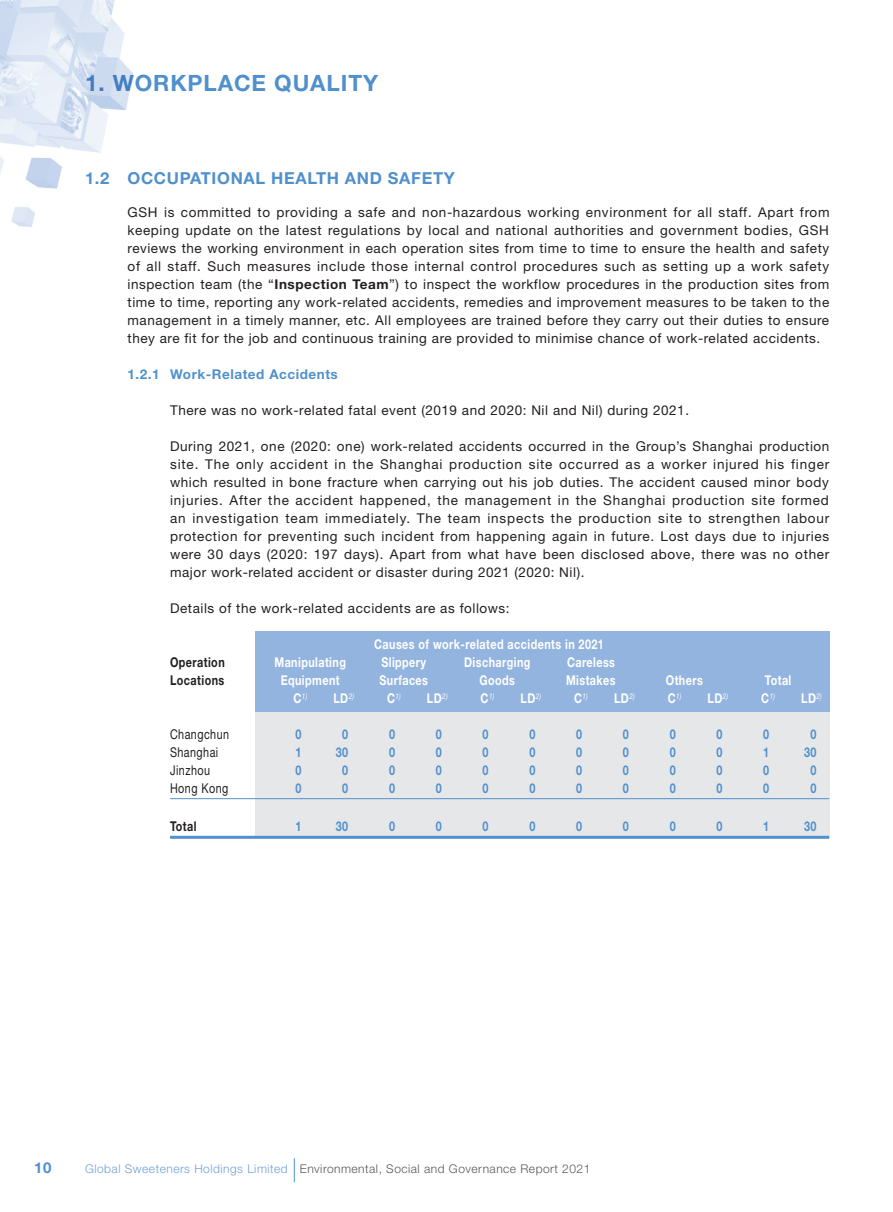
<style>
.page{position:relative;width:893px;height:1212px;background:#fff}
.page>*{position:absolute;margin:0;border:0;box-sizing:border-box;transform-origin:0 0}
.t1{font:700 22.5px "Helvetica Neue LT Std";letter-spacing:.04em;color:#5090cc}
.Subhead_1{font:700 16.5px "Helvetica Neue LT Std";letter-spacing:.04em;color:#5090cc}
.t2{font:700 15px "Helvetica Neue LT Std";color:#5090cc}
.Body{font:13.5px/18px "Helvetica Neue LT Std";letter-spacing:.04em;color:#231f20;text-align:justify}
.Table_1_Colume{font:700 13.5px "Helvetica Neue LT Std";letter-spacing:.04em;color:#fff;scale:.8 1}
.Table_1_Colume-2{font:700 13.5px "Helvetica Neue LT Std";letter-spacing:.04em;color:#5090cc;scale:.8 1}
.Table_1_Colume-3{font:13.5px "Helvetica Neue LT Std";letter-spacing:.04em;color:#231f20;scale:.8 1}
.Subhead_2{font:700 13.5px "Helvetica Neue LT Std";letter-spacing:.04em;color:#5090cc}
.Table_1_Colume-4{font:700 13.5px "Helvetica Neue LT Std";letter-spacing:.04em;color:#231f20;scale:.8 1}
.t3{font:300 12px "Helvetica Neue LT Std";letter-spacing:.04em;color:#57585a}
.Table_1_Colume-5{font:italic 7.8px "Helvetica Neue LT Std";color:#fff;scale:.8 1}
.s1{font-weight:700}
.s2{font-weight:700;font-style:normal;font-size:13.5px}
.s3{color:#71a1d5}
</style>
<div class="page">
<img style="left:0;top:0;width:133px;height:227px">
<svg style="left:294px;top:1158px;width:1px;height:24px"></svg>
<div style="left:255px;top:658px;width:574px;height:179px;background:#e6e7e9"></div>
<div style="left:256px;top:631px;width:574px;height:80px;background:#93b4de"></div>
<hr style="left:170px;top:798px;width:659px;height:1px;background:#5090cc">
<hr style="left:170px;top:836px;width:659px;height:3px;background:#5090cc">
<h1 class="t1" style="left:85px;top:69px;width:294px">1. WORKPLACE QUALITY</h1>
<p class="Subhead_1" style="left:85px;top:168px;width:371px">1.2 OCCUPATIONAL HEALTH AND SAFETY</p>
<p class="Body" style="left:128px;top:203px;width:703px">GSH is committed to providing a safe and non-hazardous working environment for all staff. Apart from keeping update on the latest regulations by local and national authorities and government bodies, GSH reviews the working environment in each operation sites from time to time to ensure the health and safety of all staff. Such measures include those internal control procedures such as setting up a work safety inspection team (the “<span class="s1">Inspection Team</span>”) to inspect the workflow procedures in the production sites from time to time, reporting any work-related accidents, remedies and improvement measures to be taken to the management in a timely manner, etc. All employees are trained before they carry out their duties to ensure they are fit for the job and continuous training are provided to minimise chance of work-related accidents.</p>
<p class="Subhead_2" style="left:128px;top:366px;width:212px">1.2.1 Work-Related Accidents</p>
<p class="Body" style="left:170px;top:401px;width:520px">There was no work-related fatal event (2019 and 2020: Nil and Nil) during 2021.</p>
<p class="Body" style="left:170px;top:437px;width:661px">During 2021, one (2020: one) work-related accidents occurred in the Group’s Shanghai production site. The only accident in the Shanghai production site occurred as a worker injured his finger which resulted in bone fracture when carrying out his job duties. The accident caused minor body injuries. After the accident happened, the management in the Shanghai production site formed an investigation team immediately. The team inspects the production site to strengthen labour protection for preventing such incident from happening again in future. Lost days due to injuries were 30 days (2020: 197 days). Apart from what have been disclosed above, there was no other major work-related accident or disaster during 2021 (2020: Nil).</p>
<p class="Body" style="left:170px;top:599px;width:341px">Details of the work-related accidents are as follows:</p>
<p class="Table_1_Colume" style="left:374px;top:636px;width:289px">Causes of work-related accidents in 2021</p>
<p class="Table_1_Colume-4" style="left:170px;top:654px;width:70px">Operation</p>
<p class="Table_1_Colume" style="left:274px;top:654px;width:91px">Manipulating</p>
<p class="Table_1_Colume" style="left:381px;top:654px;width:58px">Slippery</p>
<p class="Table_1_Colume" style="left:464px;top:654px;width:84px">Discharging</p>
<p class="Table_1_Colume" style="left:567px;top:654px;width:62px">Careless</p>
<p class="Table_1_Colume-4" style="left:170px;top:672px;width:69px">Locations</p>
<p class="Table_1_Colume" style="left:281px;top:672px;width:75px">Equipment</p>
<p class="Table_1_Colume" style="left:379px;top:672px;width:62px">Surfaces</p>
<p class="Table_1_Colume" style="left:480px;top:672px;width:46px">Goods</p>
<p class="Table_1_Colume" style="left:566px;top:672px;width:64px">Mistakes</p>
<p class="Table_1_Colume" style="left:666px;top:672px;width:48px">Others</p>
<p class="Table_1_Colume" style="left:765px;top:672px;width:35px">Total</p>
<p class="Table_1_Colume-5" style="left:293px;top:691px;width:77px"><span class="s2">C</span>1) <span class="s2">LD</span>2)</p>
<p class="Table_1_Colume-5" style="left:387px;top:691px;width:77px"><span class="s2">C</span>1) <span class="s2">LD</span>2)</p>
<p class="Table_1_Colume-5" style="left:481px;top:691px;width:77px"><span class="s2">C</span>1) <span class="s2">LD</span>2)</p>
<p class="Table_1_Colume-5" style="left:574px;top:691px;width:77px"><span class="s2">C</span>1) <span class="s2">LD</span>2)</p>
<p class="Table_1_Colume-5" style="left:668px;top:691px;width:77px"><span class="s2">C</span>1) <span class="s2">LD</span>2)</p>
<p class="Table_1_Colume-5" style="left:761px;top:691px;width:77px"><span class="s2">C</span>1) <span class="s2">LD</span>2)</p>
<p class="Table_1_Colume-3" style="left:170px;top:726px;width:75px">Changchun</p>
<p class="Table_1_Colume-2" style="left:295px;top:726px;width:9px">0</p>
<p class="Table_1_Colume-2" style="left:342px;top:726px;width:9px">0</p>
<p class="Table_1_Colume-2" style="left:389px;top:726px;width:9px">0</p>
<p class="Table_1_Colume-2" style="left:436px;top:726px;width:9px">0</p>
<p class="Table_1_Colume-2" style="left:483px;top:726px;width:9px">0</p>
<p class="Table_1_Colume-2" style="left:529px;top:726px;width:9px">0</p>
<p class="Table_1_Colume-2" style="left:576px;top:726px;width:9px">0</p>
<p class="Table_1_Colume-2" style="left:623px;top:726px;width:9px">0</p>
<p class="Table_1_Colume-2" style="left:670px;top:726px;width:9px">0</p>
<p class="Table_1_Colume-2" style="left:716px;top:726px;width:9px">0</p>
<p class="Table_1_Colume-2" style="left:763px;top:726px;width:9px">0</p>
<p class="Table_1_Colume-2" style="left:810px;top:726px;width:9px">0</p>
<p class="Table_1_Colume-3" style="left:170px;top:744px;width:62px">Shanghai</p>
<p class="Table_1_Colume-2" style="left:295px;top:744px;width:9px">1</p>
<p class="Table_1_Colume-2" style="left:336px;top:744px;width:17px">30</p>
<p class="Table_1_Colume-2" style="left:389px;top:744px;width:9px">0</p>
<p class="Table_1_Colume-2" style="left:436px;top:744px;width:9px">0</p>
<p class="Table_1_Colume-2" style="left:483px;top:744px;width:9px">0</p>
<p class="Table_1_Colume-2" style="left:529px;top:744px;width:9px">0</p>
<p class="Table_1_Colume-2" style="left:576px;top:744px;width:9px">0</p>
<p class="Table_1_Colume-2" style="left:623px;top:744px;width:9px">0</p>
<p class="Table_1_Colume-2" style="left:670px;top:744px;width:9px">0</p>
<p class="Table_1_Colume-2" style="left:716px;top:744px;width:9px">0</p>
<p class="Table_1_Colume-2" style="left:763px;top:744px;width:9px">1</p>
<p class="Table_1_Colume-2" style="left:804px;top:744px;width:17px">30</p>
<p class="Table_1_Colume-3" style="left:170px;top:762px;width:51px">Jinzhou</p>
<p class="Table_1_Colume-2" style="left:295px;top:762px;width:9px">0</p>
<p class="Table_1_Colume-2" style="left:342px;top:762px;width:9px">0</p>
<p class="Table_1_Colume-2" style="left:389px;top:762px;width:9px">0</p>
<p class="Table_1_Colume-2" style="left:436px;top:762px;width:9px">0</p>
<p class="Table_1_Colume-2" style="left:483px;top:762px;width:9px">0</p>
<p class="Table_1_Colume-2" style="left:529px;top:762px;width:9px">0</p>
<p class="Table_1_Colume-2" style="left:576px;top:762px;width:9px">0</p>
<p class="Table_1_Colume-2" style="left:623px;top:762px;width:9px">0</p>
<p class="Table_1_Colume-2" style="left:670px;top:762px;width:9px">0</p>
<p class="Table_1_Colume-2" style="left:716px;top:762px;width:9px">0</p>
<p class="Table_1_Colume-2" style="left:763px;top:762px;width:9px">0</p>
<p class="Table_1_Colume-2" style="left:810px;top:762px;width:9px">0</p>
<p class="Table_1_Colume-3" style="left:170px;top:780px;width:74px">Hong Kong</p>
<p class="Table_1_Colume-2" style="left:295px;top:780px;width:9px">0</p>
<p class="Table_1_Colume-2" style="left:342px;top:780px;width:9px">0</p>
<p class="Table_1_Colume-2" style="left:389px;top:780px;width:9px">0</p>
<p class="Table_1_Colume-2" style="left:436px;top:780px;width:9px">0</p>
<p class="Table_1_Colume-2" style="left:483px;top:780px;width:9px">0</p>
<p class="Table_1_Colume-2" style="left:529px;top:780px;width:9px">0</p>
<p class="Table_1_Colume-2" style="left:576px;top:780px;width:9px">0</p>
<p class="Table_1_Colume-2" style="left:623px;top:780px;width:9px">0</p>
<p class="Table_1_Colume-2" style="left:670px;top:780px;width:9px">0</p>
<p class="Table_1_Colume-2" style="left:716px;top:780px;width:9px">0</p>
<p class="Table_1_Colume-2" style="left:763px;top:780px;width:9px">0</p>
<p class="Table_1_Colume-2" style="left:810px;top:780px;width:9px">0</p>
<p class="Table_1_Colume-4" style="left:170px;top:818px;width:35px">Total</p>
<p class="Table_1_Colume-2" style="left:295px;top:818px;width:9px">1</p>
<p class="Table_1_Colume-2" style="left:336px;top:818px;width:17px">30</p>
<p class="Table_1_Colume-2" style="left:389px;top:818px;width:9px">0</p>
<p class="Table_1_Colume-2" style="left:436px;top:818px;width:9px">0</p>
<p class="Table_1_Colume-2" style="left:483px;top:818px;width:9px">0</p>
<p class="Table_1_Colume-2" style="left:529px;top:818px;width:9px">0</p>
<p class="Table_1_Colume-2" style="left:576px;top:818px;width:9px">0</p>
<p class="Table_1_Colume-2" style="left:623px;top:818px;width:9px">0</p>
<p class="Table_1_Colume-2" style="left:670px;top:818px;width:9px">0</p>
<p class="Table_1_Colume-2" style="left:716px;top:818px;width:9px">0</p>
<p class="Table_1_Colume-2" style="left:763px;top:818px;width:9px">1</p>
<p class="Table_1_Colume-2" style="left:804px;top:818px;width:17px">30</p>
<p class="t2" style="left:34px;top:1158px;width:19px">10</p>
<p class="t3" style="left:85px;top:1161px;width:507px"><span class="s3">Global Sweeteners Holdings Limited</span> Environmental, Social and Governance Report 2021</p>
</div>
